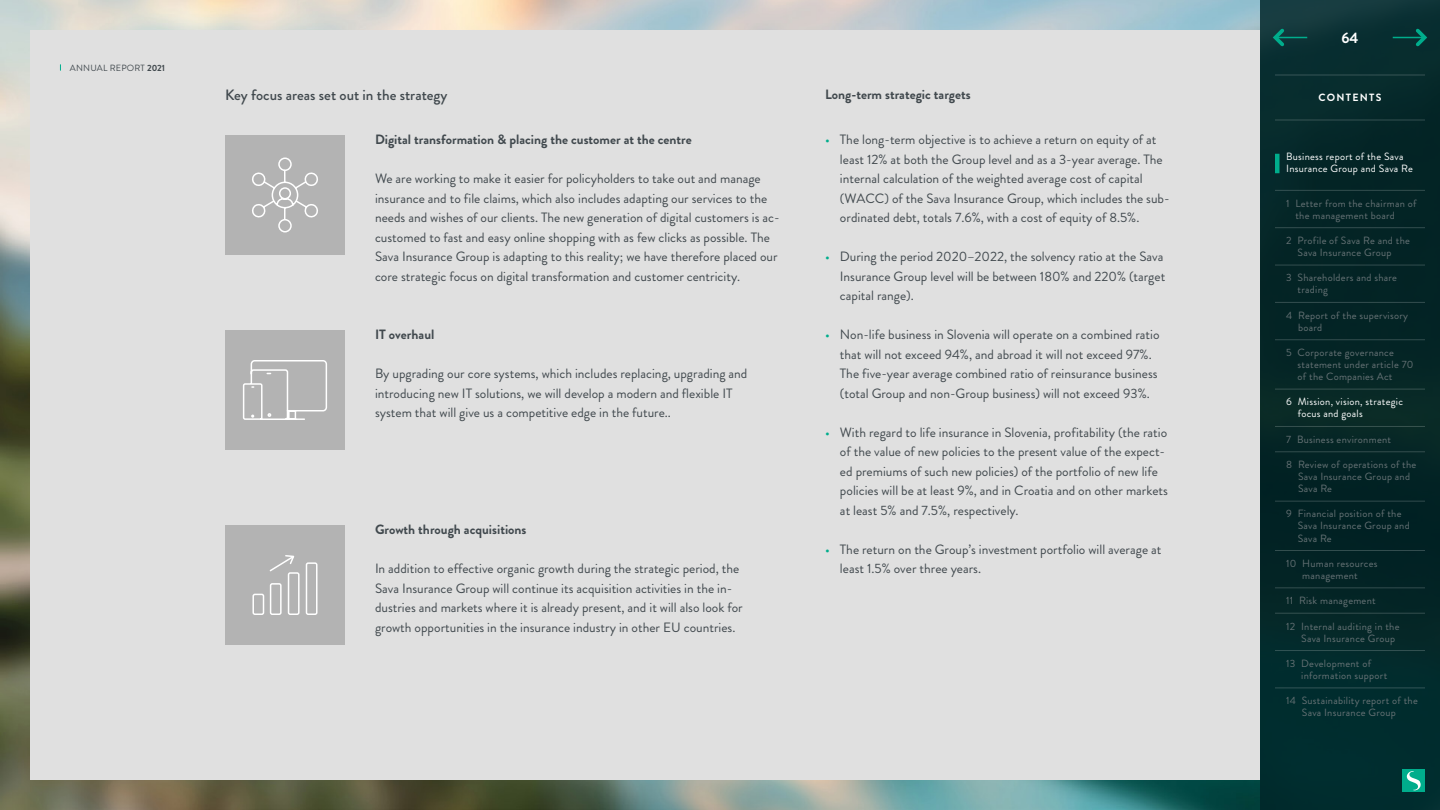
<style>
.page{position:relative;width:1440px;height:810px;background:#fff}
.page>*{position:absolute;margin:0;border:0;box-sizing:border-box;transform-origin:0 0}
.t1{font:500 15px "Brandon Grotesque";color:#41494e}
.t2{font:700 15px "Brandon Grotesque";color:#fff}
.t3{font:13.5px/19.5px "Brandon Grotesque";color:#41494e}
.t4{font:700 13.5px "Brandon Grotesque";color:#41494e}
.t5{font:10.5px/12px "Brandon Grotesque";letter-spacing:.025em;color:#667275}
.t6{font:10.5px/12px "Brandon Grotesque";letter-spacing:.025em;color:#fff}
.t7{font:700 10.5px "Brandon Grotesque";letter-spacing:.12em;color:#fff}
.t8{font:9px "Brandon Grotesque";letter-spacing:.02em;color:#41494e}
.s1{font-weight:700}
.s2{color:#00ad8c}
</style>
<div class="page">
<img style="left:0;top:0;width:1260px;height:810px">
<div style="left:30px;top:30px;width:1230px;height:750px;background:#e0e0e0"></div>
<div style="left:1260px;top:0;width:180px;height:810px;background:#002629"></div>
<hr style="left:1276px;top:37px;width:31px;height:1px;background:#00ad8c">
<svg style="left:1270px;top:25px;width:18px;height:25px"></svg>
<hr style="left:1393px;top:37px;width:31px;height:1px;background:#00ad8c">
<svg style="left:1412px;top:28px;width:16px;height:19px"></svg>
<hr style="left:1275px;top:120px;width:150px;height:1px;background:#fff">
<hr style="left:1275px;top:75px;width:150px;height:1px;background:#fff">
<hr style="left:1275px;top:190px;width:150px;height:1px;background:#fff">
<hr style="left:1275px;top:227px;width:150px;height:1px;background:#fff">
<hr style="left:1275px;top:265px;width:150px;height:1px;background:#fff">
<hr style="left:1275px;top:302px;width:150px;height:1px;background:#fff">
<hr style="left:1275px;top:339px;width:150px;height:1px;background:#fff">
<hr style="left:1275px;top:389px;width:150px;height:1px;background:#fff">
<hr style="left:1275px;top:426px;width:150px;height:1px;background:#fff">
<hr style="left:1275px;top:451px;width:150px;height:1px;background:#fff">
<hr style="left:1275px;top:501px;width:150px;height:1px;background:#fff">
<hr style="left:1275px;top:550px;width:150px;height:1px;background:#fff">
<hr style="left:1275px;top:587px;width:150px;height:1px;background:#fff">
<hr style="left:1275px;top:613px;width:150px;height:1px;background:#fff">
<hr style="left:1275px;top:650px;width:150px;height:1px;background:#fff">
<hr style="left:1275px;top:688px;width:150px;height:1px;background:#fff">
<div style="left:1275px;top:154px;width:5px;height:19px;background:#00ad8c"></div>
<div style="left:225px;top:135px;width:120px;height:120px;background:#b3b3b3"></div>
<svg style="left:252px;top:157px;width:66px;height:76px"></svg>
<div style="left:225px;top:330px;width:120px;height:120px;background:#b3b3b3"></div>
<svg style="left:243px;top:360px;width:84px;height:60px"></svg>
<div style="left:225px;top:525px;width:120px;height:120px;background:#b3b3b3"></div>
<svg style="left:252px;top:555px;width:66px;height:60px"></svg>
<div style="left:1402px;top:770px;width:23px;height:22px;background:#00ad8c"></div>
<svg style="left:1407px;top:771px;width:14px;height:19px"></svg>
<p class="t8" style="left:70px;top:61px;width:97px">ANNUAL REPORT <span class="s1">2021</span></p>
<p class="t1" style="left:225px;top:85px;width:224px">Key focus areas set out in the strategy</p>
<p class="t4" style="left:825px;top:85px;width:147px">Long-term strategic targets</p>
<p class="t4" style="left:375px;top:130px;width:318px">Digital transformation &amp; placing the customer at the centre</p>
<p class="t3" style="left:375px;top:169px;width:406px">We are working to make it easier for policyholders to take out and manage insurance and to file claims, which also includes adapting our services to the needs and wishes of our clients. The new generation of digital customers is ac&shy;customed to fast and easy online shopping with as few clicks as possible. The Sava Insurance Group is adapting to this reality; we have therefore placed our core strategic focus on digital transformation and customer centricity.</p>
<p class="t3" style="left:840px;top:130px;width:331px;text-indent:-15px"><span class="s2">•</span> The long-term objective is to achieve a return on equity of at least 12% at both the Group level and as a 3-year average. The internal calculation of the weighted average cost of capital (WACC) of the Sava Insurance Group, which includes the sub&shy;ordinated debt, totals 7.6%, with a cost of equity of 8.5%.</p>
<p class="t3" style="left:840px;top:247px;width:327px;text-indent:-15px"><span class="s2">•</span> During the period 2020–2022, the solvency ratio at the Sava<br>Insurance Group level will be between 180% and 220% (target capital range).</p>
<p class="t3" style="left:840px;top:325px;width:321px;text-indent:-15px"><span class="s2">•</span> Non-life business in Slovenia will operate on a combined ratio that will not exceed 94%, and abroad it will not exceed 97%.<br>The five-year average combined ratio of reinsurance business (total Group and non-Group business) will not exceed 93%.</p>
<p class="t3" style="left:840px;top:423px;width:330px;text-indent:-15px"><span class="s2">•</span> With regard to life insurance in Slovenia, profitability (the ratio of the value of new policies to the present value of the expect&shy;ed premiums of such new policies) of the portfolio of new life policies will be at least 9%, and in Croatia and on other markets at least 5% and 7.5%, respectively.</p>
<p class="t3" style="left:840px;top:540px;width:323px;text-indent:-15px"><span class="s2">•</span> The return on the Group’s investment portfolio will average at least 1.5% over three years.</p>
<p class="t4" style="left:375px;top:325px;width:61px">IT overhaul</p>
<p class="t3" style="left:375px;top:364px;width:374px">By upgrading our core systems, which includes replacing, upgrading and introducing new IT solutions, we will develop a modern and flexible IT system that will give us a competitive edge in the future..</p>
<p class="t4" style="left:375px;top:520px;width:153px">Growth through acquisitions</p>
<p class="t3" style="left:375px;top:559px;width:369px">In addition to effective organic growth during the strategic period, the Sava Insurance Group will continue its acquisition activities in the in&shy;dustries and markets where it is already present, and it will also look for growth opportunities in the insurance industry in other EU countries.</p>
<p class="t2" style="left:1341px;top:27px;width:19px">64</p>
<p class="t7" style="left:1318px;top:90px;width:64px">CONTENTS</p>
<p class="t6" style="left:1286px;top:151px;width:128px">Business report of the Sava<br>Insurance Group and Sava Re</p>
<p class="t5" style="left:1295px;top:197px;width:123px;text-indent:-9px">1 Letter from the chairman of the management board</p>
<p class="t5" style="left:1297px;top:235px;width:114px;text-indent:-11px">2 Profile of Sava Re and the<br>Sava Insurance Group</p>
<p class="t5" style="left:1298px;top:272px;width:101px;text-indent:-11px">3 Shareholders and share trading</p>
<p class="t5" style="left:1298px;top:309px;width:112px;text-indent:-12px">4 Report of the supervisory board</p>
<p class="t5" style="left:1298px;top:347px;width:117px;text-indent:-11px">5 Corporate governance statement under article 70 of the Companies Act</p>
<p class="t6" style="left:1298px;top:396px;width:107px;text-indent:-11px">6 Mission, vision, strategic focus and goals</p>
<p class="t5" style="left:1286px;top:433px;width:106px">7 Business environment</p>
<p class="t5" style="left:1298px;top:459px;width:120px;text-indent:-12px">8 Review of operations of the<br>Sava Insurance Group and<br>Sava Re</p>
<p class="t5" style="left:1298px;top:508px;width:114px;text-indent:-11px">9 Financial position of the<br>Sava Insurance Group and<br>Sava Re</p>
<p class="t5" style="left:1286px;top:557px;width:93px;text-align:center">10 Human resources management</p>
<p class="t5" style="left:1286px;top:595px;width:91px">11 Risk management</p>
<p class="t5" style="left:1301px;top:620px;width:100px;text-indent:-15px">12 Internal auditing in the<br>Sava Insurance Group</p>
<p class="t5" style="left:1301px;top:657px;width:87px;text-indent:-15px">13 Development of information support</p>
<p class="t5" style="left:1302px;top:695px;width:117px;text-indent:-16px">14 Sustainability report of the<br>Sava Insurance Group</p>
</div>
